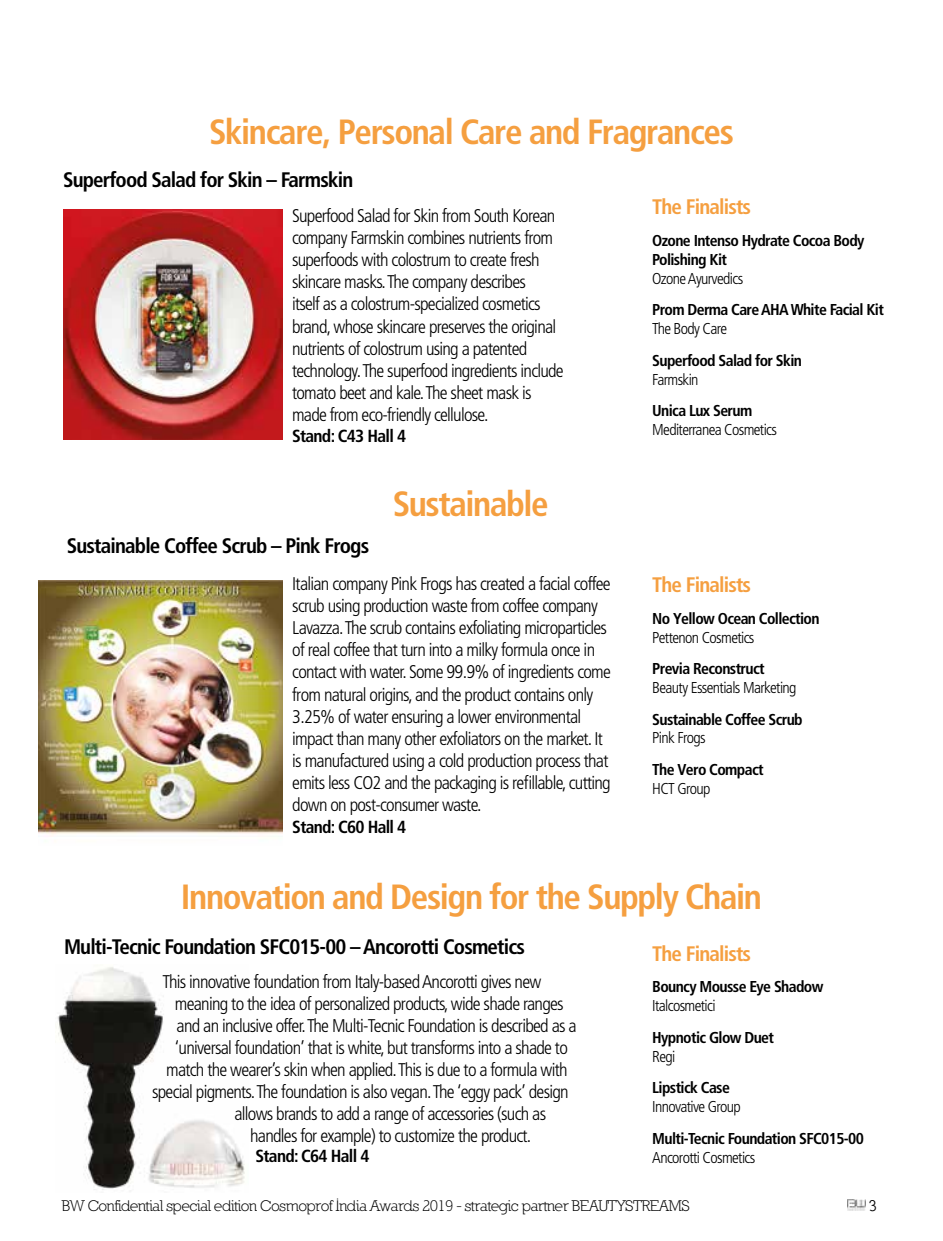
<style>
.page{position:relative;width:943px;height:1241px;background:#fff}
.page>*{position:absolute;margin:0;border:0;box-sizing:border-box;transform-origin:0 0}
.t1{font:700 condensed 35px "Frutiger LT Std";letter-spacing:-.04em;color:#f59f40}
.t2{font:700 condensed 21px "Frutiger LT Std";letter-spacing:-.04em;color:#000}
.t3{font:700 condensed 21px "Frutiger LT Std";letter-spacing:-.04em;color:#f59f40}
.t4{font:300 condensed 18.38px/22.1px "Frutiger LT Std";letter-spacing:-.04em;color:#000}
.t5{font:700 condensed 17.5px "Frutiger LT Std";letter-spacing:-.04em;color:#000}
.t6{font:700 condensed 15.75px/18.9px "Frutiger LT Std";letter-spacing:-.04em;color:#000}
.t7{font:300 condensed 15.75px "Frutiger LT Std";letter-spacing:-.04em;color:#000}
.t8{font:15.75px "Nilland";letter-spacing:-.04em;color:#000}
.t9{font:700 15.75px "Nilland";color:#000}
</style>
<div class="page">
<img style="left:847px;top:1199px;width:18px;height:11px">
<img style="left:63px;top:209px;width:219px;height:230px">
<img style="left:38px;top:580px;width:244px;height:256px">
<img style="left:57px;top:967px;width:188px;height:223px">
<h1 class="t1" style="left:209px;top:111px;width:526px">Skincare, Personal Care and Fragrances</h1>
<p class="t2" style="left:63px;top:167px;width:292px">Superfood Salad for Skin – Farmskin</p>
<p class="t4" style="left:292px;top:205px;width:273px">Superfood Salad for Skin from South Korean company Farmskin combines nutrients from superfoods with colostrum to create fresh skincare masks. The company describes<br>itself as a colostrum-specialized cosmetics brand, whose skincare preserves the original nutrients of colostrum using a patented technology. The superfood ingredients include tomato beet and kale. The sheet mask is made from eco-friendly cellulose.</p>
<p class="t5" style="left:292px;top:425px;width:116px">Stand: C43 Hall 4</p>
<h1 class="t1" style="left:393px;top:483px;width:157px">Sustainable</h1>
<p class="t2" style="left:67px;top:532px;width:304px">Sustainable Coffee Scrub – Pink Frogs</p>
<p class="t4" style="left:292px;top:573px;width:320px">Italian company Pink Frogs has created a facial coffee scrub using production waste from coffee company Lavazza. The scrub contains exfoliating microparticles of real coffee that turn into a milky formula once in contact with water. Some 99.9% of ingredients come from natural origins, and the product contains only 3.25% of water ensuring a lower environmental impact than many other exfoliators on the market. It is manufactured using a cold production process that emits less CO2 and the packaging is refillable, cutting down on post-consumer waste.</p>
<p class="t5" style="left:292px;top:816px;width:116px">Stand: C60 Hall 4</p>
<p class="t3" style="left:652px;top:195px;width:100px">The Finalists</p>
<p class="t6" style="left:652px;top:231px;width:214px">Ozone Intenso Hydrate Cocoa Body<br>Polishing Kit</p>
<p class="t7" style="left:652px;top:269px;width:92px">Ozone Ayurvedics</p>
<p class="t6" style="left:652px;top:300px;width:233px">Prom Derma Care AHA White Facial Kit</p>
<p class="t7" style="left:652px;top:320px;width:76px">The Body Care</p>
<p class="t6" style="left:652px;top:351px;width:151px">Superfood Salad for Skin</p>
<p class="t7" style="left:652px;top:370px;width:48px">Farmskin</p>
<p class="t6" style="left:652px;top:401px;width:102px">Unica Lux Serum</p>
<p class="t7" style="left:652px;top:420px;width:126px">Mediterranea Cosmetics</p>
<p class="t3" style="left:652px;top:572px;width:100px">The Finalists</p>
<p class="t6" style="left:652px;top:608px;width:169px">No Yellow Ocean Collection</p>
<p class="t7" style="left:652px;top:628px;width:104px">Pettenon Cosmetics</p>
<p class="t6" style="left:652px;top:659px;width:114px">Previa Reconstruct</p>
<p class="t7" style="left:652px;top:678px;width:146px">Beauty Essentials Marketing</p>
<p class="t6" style="left:652px;top:709px;width:152px">Sustainable Coffee Scrub</p>
<p class="t7" style="left:652px;top:729px;width:55px">Pink Frogs</p>
<p class="t6" style="left:652px;top:760px;width:113px">The Vero Compact</p>
<p class="t7" style="left:652px;top:779px;width:60px">HCT Group</p>
<h1 class="t1" style="left:181px;top:876px;width:582px">Innovation and Design for the Supply Chain</h1>
<p class="t2" style="left:64px;top:934px;width:462px">Multi-Tecnic Foundation SFC015-00 – Ancorotti Cosmetics</p>
<p class="t4" style="left:163px;top:970px;width:380px">This innovative foundation from Italy-based Ancorotti gives new</p>
<p class="t4" style="left:175px;top:992px;width:390px">meaning to the idea of personalized products, wide shade ranges</p>
<p class="t4" style="left:177px;top:1014px;width:401px">and an inclusive offer. The Multi-Tecnic Foundation is described as a</p>
<p class="t4" style="left:175px;top:1036px;width:394px">‘universal foundation’ that is white, but transforms into a shade to</p>
<p class="t4" style="left:166px;top:1058px;width:403px">match the wearer’s skin when applied. This is due to a formula with</p>
<p class="t4" style="left:152px;top:1080px;width:418px">special pigments. The foundation is also vegan. The ‘eggy pack’ design</p>
<p class="t4" style="left:234px;top:1103px;width:313px">allows brands to add a range of accessories (such as</p>
<p class="t4" style="left:250px;top:1125px;width:283px">handles for example) to customize the product.</p>
<p class="t5" style="left:255px;top:1144px;width:116px">Stand: C64 Hall 4</p>
<p class="t3" style="left:652px;top:940px;width:100px">The Finalists</p>
<p class="t6" style="left:652px;top:977px;width:173px">Bouncy Mousse Eye Shadow</p>
<p class="t7" style="left:652px;top:996px;width:65px">Italcosmetici</p>
<p class="t6" style="left:652px;top:1027px;width:123px">Hypnotic Glow Duet</p>
<p class="t7" style="left:652px;top:1047px;width:25px">Regi</p>
<p class="t6" style="left:652px;top:1078px;width:79px">Lipstick Case</p>
<p class="t7" style="left:652px;top:1097px;width:90px">Innovative Group</p>
<p class="t6" style="left:652px;top:1128px;width:213px">Multi-Tecnic Foundation SFC015-00</p>
<p class="t7" style="left:652px;top:1147px;width:105px">Ancorotti Cosmetics</p>
<p class="t8" style="left:62px;top:1196px;width:630px">BW Confidential special edition Cosmoprof India Awards 2019 - strategic partner BEAUTYSTREAMS</p>
<p class="t9" style="left:868px;top:1196px;width:10px">3</p>
</div>
